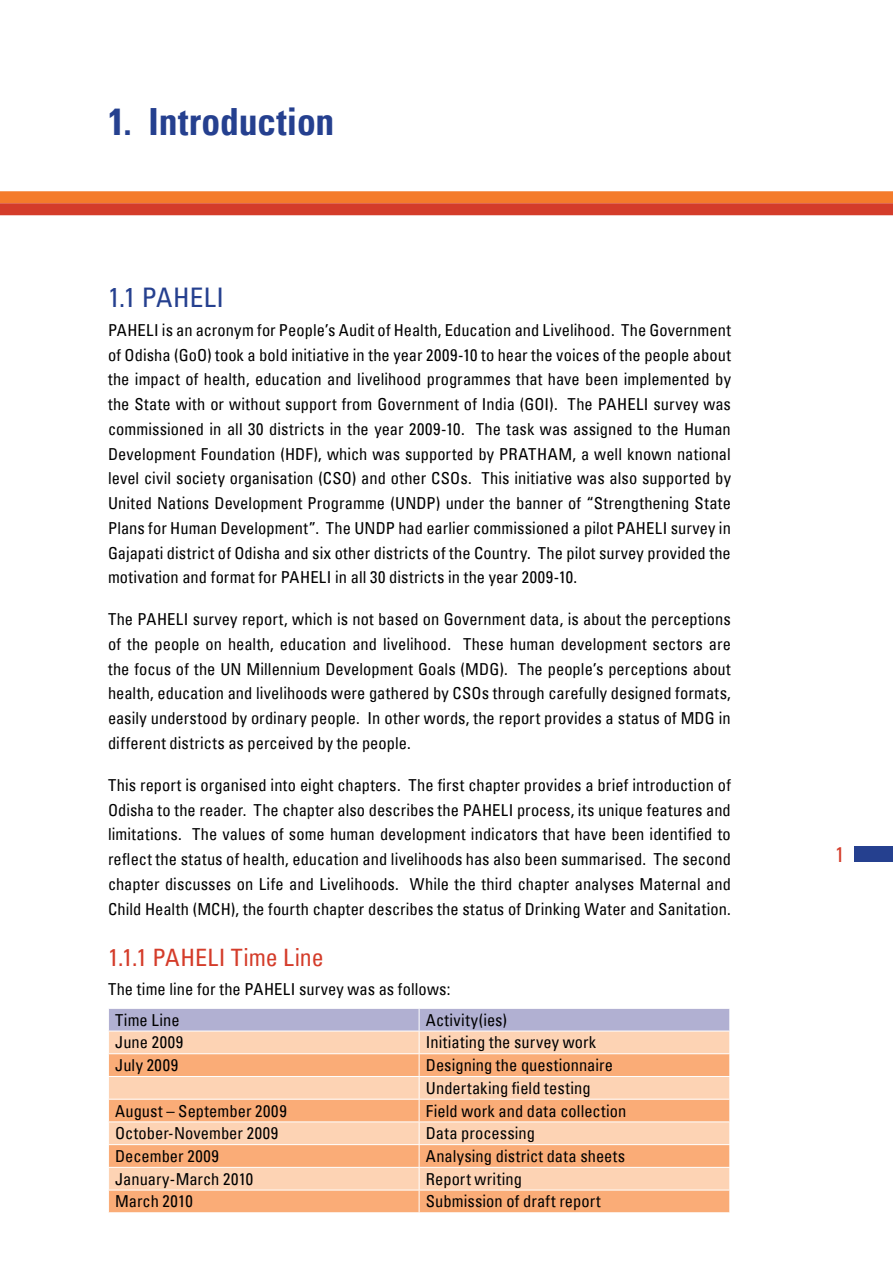
<style>
.page{position:relative;width:893px;height:1263px;background:#fff}
.page>*{position:absolute;margin:0;border:0;box-sizing:border-box;transform-origin:0 0}
.t1{font:700 condensed 37.5px "Univers";color:#25408f}
.t2{font:condensed 27px "Univers";letter-spacing:.015em;color:#25408f}
.t3{font:condensed 24px "Univers";color:#d43c2a}
.t4{font:condensed 21px "Univers";color:#d43c2a}
.t5{font:condensed 16.5px/24.8px "Univers";letter-spacing:.005em;color:#000;text-align:justify}
.t6{font:condensed 16.5px "Univers";letter-spacing:.03em;color:#000}
</style>
<div class="page">
<div style="left:854px;top:846px;width:39px;height:16px;background:#25408f"></div>
<svg style="left:108px;top:1008px;width:622px;height:204px;background:#f3c0a1"></svg>
<div style="left:0;top:191px;width:893px;height:12px;background:#f47b2b"></div>
<div style="left:0;top:203px;width:893px;height:12px;background:#d43c2a"></div>
<h1 class="t1" style="left:108px;top:99px;width:228px">1. Introduction</h1>
<h2 class="t2" style="left:108px;top:280px;width:117px">1.1 PAHELI</h2>
<p class="t5" style="left:108px;top:317px;width:624px">PAHELI is an acronym for People’s Audit of Health, Education and Livelihood. The Government of Odisha (GoO) took a bold initiative in the year 2009-10 to hear the voices of the people about the impact of health, education and livelihood programmes that have been implemented by the State with or without support from Government of India (GOI). The PAHELI survey was commissioned in all 30 districts in the year 2009-10. The task was assigned to the Human Development Foundation (HDF), which was supported by PRATHAM, a well known national level civil society organisation (CSO) and other CSOs. This initiative was also supported by United Nations Development Programme (UNDP) under the banner of “Strengthening State Plans for Human Development”. The UNDP had earlier commissioned a pilot PAHELI survey in Gajapati district of Odisha and six other districts of the Country. The pilot survey provided the motivation and format for PAHELI in all 30 districts in the year 2009-10.</p>
<p class="t5" style="left:108px;top:607px;width:624px">The PAHELI survey report, which is not based on Government data, is about the perceptions of the people on health, education and livelihood. These human development sectors are the focus of the UN Millennium Development Goals (MDG). The people’s perceptions about health, education and livelihoods were gathered by CSOs through carefully designed formats, easily understood by ordinary people. In other words, the report provides a status of MDG in different districts as perceived by the people.</p>
<p class="t5" style="left:108px;top:772px;width:624px">This report is organised into eight chapters. The first chapter provides a brief introduction of Odisha to the reader. The chapter also describes the PAHELI process, its unique features and limitations. The values of some human development indicators that have been identified to reflect the status of health, education and livelihoods has also been summarised. The second chapter discusses on Life and Livelihoods. While the third chapter analyses Maternal and Child Health (MCH), the fourth chapter describes the status of Drinking Water and Sanitation.</p>
<h3 class="t3" style="left:108px;top:942px;width:217px">1.1.1 PAHELI Time Line</h3>
<p class="t5" style="left:115px;top:974px;width:337px;line-height:30.5px;text-indent:-7px">The time line for the PAHELI survey was as follows:<br>Time Line</p>
<p class="t5" style="left:426px;top:1007px;width:83px">Activity(ies)</p>
<p class="t5" style="left:115px;top:1030px;width:70px">June 2009</p>
<p class="t5" style="left:426px;top:1030px;width:172px">Initiating the survey work</p>
<p class="t6" style="left:115px;top:1054px;width:65px">July 2009</p>
<p class="t5" style="left:426px;top:1054px;width:189px;line-height:22.6px">Designing the questionnaire<br>Undertaking field testing</p>
<p class="t5" style="left:115px;top:1098px;width:173px">August – September 2009</p>
<p class="t5" style="left:426px;top:1098px;width:202px">Field work and data collection</p>
<p class="t5" style="left:115px;top:1121px;width:165px">October-November 2009</p>
<p class="t5" style="left:426px;top:1121px;width:111px">Data processing</p>
<p class="t5" style="left:115px;top:1143px;width:105px">December 2009</p>
<p class="t5" style="left:426px;top:1143px;width:201px">Analysing district data sheets</p>
<p class="t5" style="left:115px;top:1166px;width:140px">January-March 2010</p>
<p class="t5" style="left:426px;top:1166px;width:98px">Report writing</p>
<p class="t5" style="left:115px;top:1189px;width:79px">March 2010</p>
<p class="t5" style="left:426px;top:1189px;width:176px">Submission of draft report</p>
<p class="t4" style="left:835px;top:840px;width:11px">1</p>
</div>
